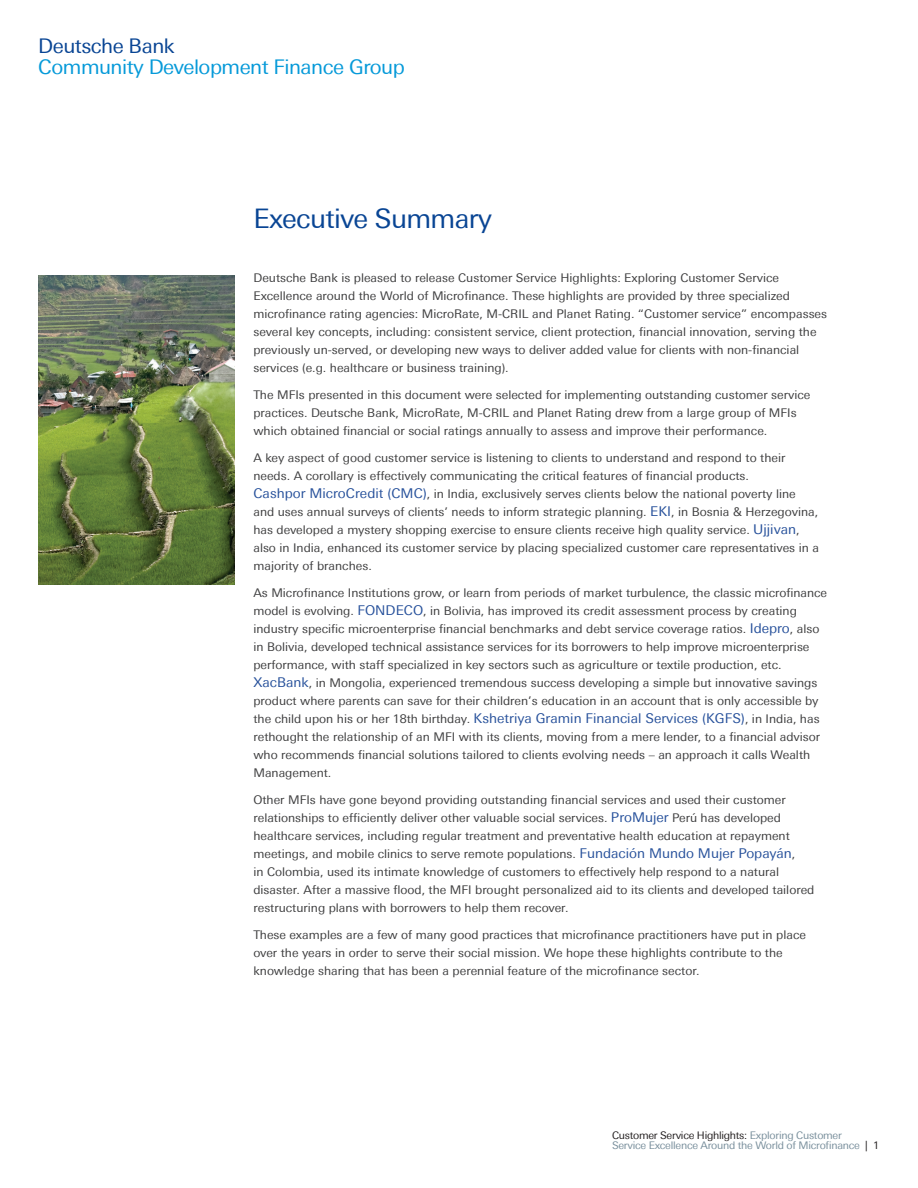
<style>
.page{position:relative;width:918px;height:1188px;background:#fff}
.page>*{position:absolute;margin:0;border:0;box-sizing:border-box;transform-origin:0 0}
.t1{font:27px "Univers Deutsche Bank";letter-spacing:-.025em;color:#094594}
.t2{font:20.25px "Univers Deutsche Bank";letter-spacing:-.025em;color:#069ad9}
.t3{font:20.25px "Univers Deutsche Bank";letter-spacing:-.025em;color:#094594}
.t4{font:12px/18px "Univers Deutsche Bank";color:#3e3e3f}
.t5{font:10.5px/10.5px "Univers Deutsche Bank";letter-spacing:-.025em;color:#798f9c}
.s1{font-size:13.5px;color:#27519b}
.s2{color:#231f20}
</style>
<div class="page">
<img style="left:38px;top:275px;width:196px;height:309px">
<h2 class="t3" style="left:38px;top:35px;width:138px">Deutsche Bank</h2>
<h2 class="t2" style="left:38px;top:55px;width:368px">Community Development Finance Group</h2>
<h1 class="t1" style="left:253px;top:203px;width:240px">Executive Summary</h1>
<p class="t4" style="left:253px;top:269px;width:575px">Deutsche Bank is pleased to release Customer Service Highlights: Exploring Customer Service Excellence around the World of Microfinance. These highlights are provided by three specialized microfinance rating agencies: MicroRate, M-CRIL and Planet Rating. “Customer service” encompasses several key concepts, including: consistent service, client protection, financial innovation, serving the previously un-served, or developing new ways to deliver added value for clients with non-financial services (e.g. healthcare or business training).</p>
<p class="t4" style="left:253px;top:386px;width:559px">The MFIs presented in this document were selected for implementing outstanding customer service practices. Deutsche Bank, MicroRate, M-CRIL and Planet Rating drew from a large group of MFIs which obtained financial or social ratings annually to assess and improve their performance.</p>
<p class="t4" style="left:253px;top:449px;width:567px">A key aspect of good customer service is listening to clients to understand and respond to their needs. A corollary is effectively communicating the critical features of financial products.<br><span class="s1">Cashpor MicroCredit (CMC)</span>, in India, exclusively serves clients below the national poverty line and uses annual surveys of clients’ needs to inform strategic planning. <span class="s1">EKI</span>, in Bosnia &amp; Herzegovina, has developed a mystery shopping exercise to ensure clients receive high quality service. <span class="s1">Ujjivan</span>, also in India, enhanced its customer service by placing specialized customer care representatives in a majority of branches.</p>
<p class="t4" style="left:253px;top:584px;width:575px">As Microfinance Institutions grow, or learn from periods of market turbulence, the classic microfinance model is evolving. <span class="s1">FONDECO</span>, in Bolivia, has improved its credit assessment process by creating industry specific microenterprise financial benchmarks and debt service coverage ratios. <span class="s1">Idepro</span>, also in Bolivia, developed technical assistance services for its borrowers to help improve microenterprise performance, with staff specialized in key sectors such as agriculture or textile production, etc.<br><span class="s1">XacBank</span>, in Mongolia, experienced tremendous success developing a simple but innovative savings product where parents can save for their children’s education in an account that is only accessible by the child upon his or her 18th birthday. <span class="s1">Kshetriya Gramin Financial Services (KGFS)</span>, in India, has rethought the relationship of an MFI with its clients, moving from a mere lender, to a financial advisor who recommends financial solutions tailored to clients evolving needs – an approach it calls Wealth Management.</p>
<p class="t4" style="left:253px;top:791px;width:563px">Other MFIs have gone beyond providing outstanding financial services and used their customer relationships to efficiently deliver other valuable social services. <span class="s1">ProMujer</span> Perú has developed healthcare services, including regular treatment and preventative health education at repayment meetings, and mobile clinics to serve remote populations. <span class="s1">Fundación Mundo Mujer Popayán</span>,<br>in Colombia, used its intimate knowledge of customers to effectively help respond to a natural disaster. After a massive flood, the MFI brought personalized aid to its clients and developed tailored restructuring plans with borrowers to help them recover.</p>
<p class="t4" style="left:253px;top:926px;width:554px">These examples are a few of many good practices that microfinance practitioners have put in place over the years in order to serve their social mission. We hope these highlights contribute to the knowledge sharing that has been a perennial feature of the microfinance sector.</p>
<p class="t5" style="left:612px;top:1130px;width:269px"><span class="s2">Customer Service Highlights:</span> Exploring Customer<br>Service Excellence Around the World of Microfinance <span class="s2">| 1</span></p>
</div>
